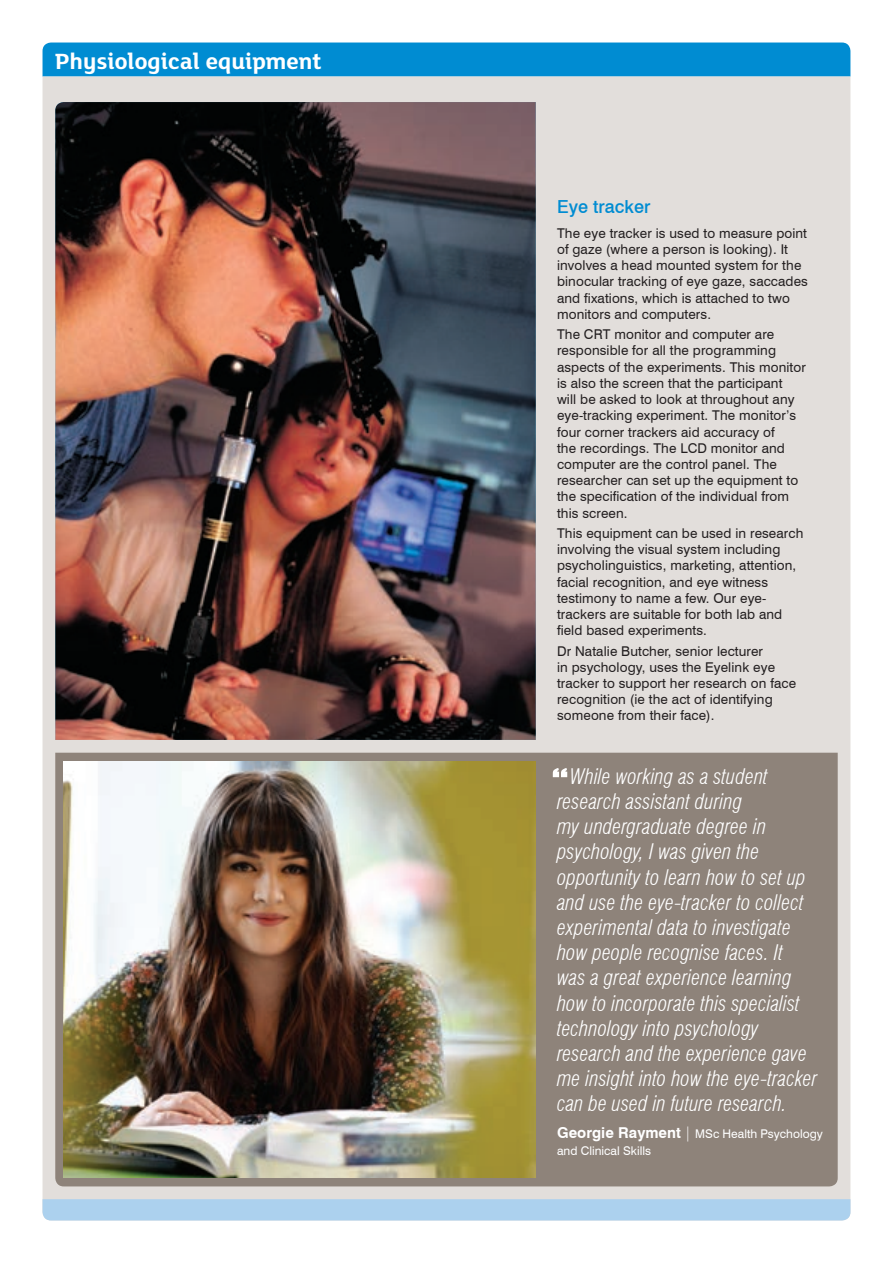
<style>
.page{position:relative;width:893px;height:1263px;background:#fff}
.page>*{position:absolute;margin:0;border:0;box-sizing:border-box;transform-origin:0 0}
.t1{font:700 24px "FS Lola";color:#fff}
.t2{font:italic 300 condensed 21px/25.2px "Swiss 721 BT";color:#fff}
.t3{font:500 18px "Swiss 721 BT";color:#008cd2}
.t4{font:13.5px/16.2px "Swiss 721 BT";letter-spacing:.01em;color:#231f20}
.t5{font:12px/16.5px "Swiss 721 BT";color:#fff}
.s1{font-weight:700;font-size:15px}
.s2{font-weight:300;font-stretch:condensed;font-size:15px}
</style>
<div class="page">
<div style="left:43px;top:43px;width:807px;height:34px;background:#008cd2"></div>
<div style="left:43px;top:77px;width:807px;height:1122px;background:#e2dedb"></div>
<div style="left:43px;top:1199px;width:807px;height:21px;background:#acd1ee"></div>
<img style="left:55px;top:102px;width:481px;height:638px">
<div style="left:55px;top:753px;width:783px;height:433px;background:#8e837a"></div>
<svg style="left:553px;top:768px;width:14px;height:9px"></svg>
<img style="left:64px;top:761px;width:472px;height:417px">
<h1 class="t1" style="left:55px;top:45px;width:268px">Physiological equipment</h1>
<h3 class="t3" style="left:557px;top:196px;width:95px">Eye tracker</h3>
<p class="t4" style="left:557px;top:225px;width:252px">The eye tracker is used to measure point of gaze (where a person is looking). It involves a head mounted system for the binocular tracking of eye gaze, saccades and fixations, which is attached to two monitors and computers.</p>
<p class="t4" style="left:557px;top:326px;width:250px">The CRT monitor and computer are responsible for all the programming aspects of the experiments. This monitor is also the screen that the participant<br>will be asked to look at throughout any eye-tracking experiment. The monitor’s four corner trackers aid accuracy of<br>the recordings. The LCD monitor and computer are the control panel. The researcher can set up the equipment to the specification of the individual from this screen.</p>
<p class="t4" style="left:557px;top:525px;width:248px">This equipment can be used in research involving the visual system including psycholinguistics, marketing, attention, facial recognition, and eye witness testimony to name a few. Our eye&shy;trackers are suitable for both lab and field based experiments.</p>
<p class="t4" style="left:557px;top:643px;width:240px">Dr Natalie Butcher, senior lecturer<br>in psychology, uses the Eyelink eye tracker to support her research on face recognition (ie the act of identifying someone from their face).</p>
<p class="t2" style="left:557px;top:763px;width:262px;text-indent:13px">While working as a student research assistant during<br>my undergraduate degree in psychology, I was given the opportunity to learn how to set up and use the eye-tracker to collect experimental data to investigate how people recognise faces. It<br>was a great experience learning how to incorporate this specialist technology into psychology research and the experience gave me insight into how the eye-tracker can be used in future research.</p>
<p class="t5" style="left:557px;top:1126px;width:267px"><span class="s1">Georgie Rayment</span> <span class="s2">|</span> MSc Health Psychology and Clinical Skills</p>
</div>
